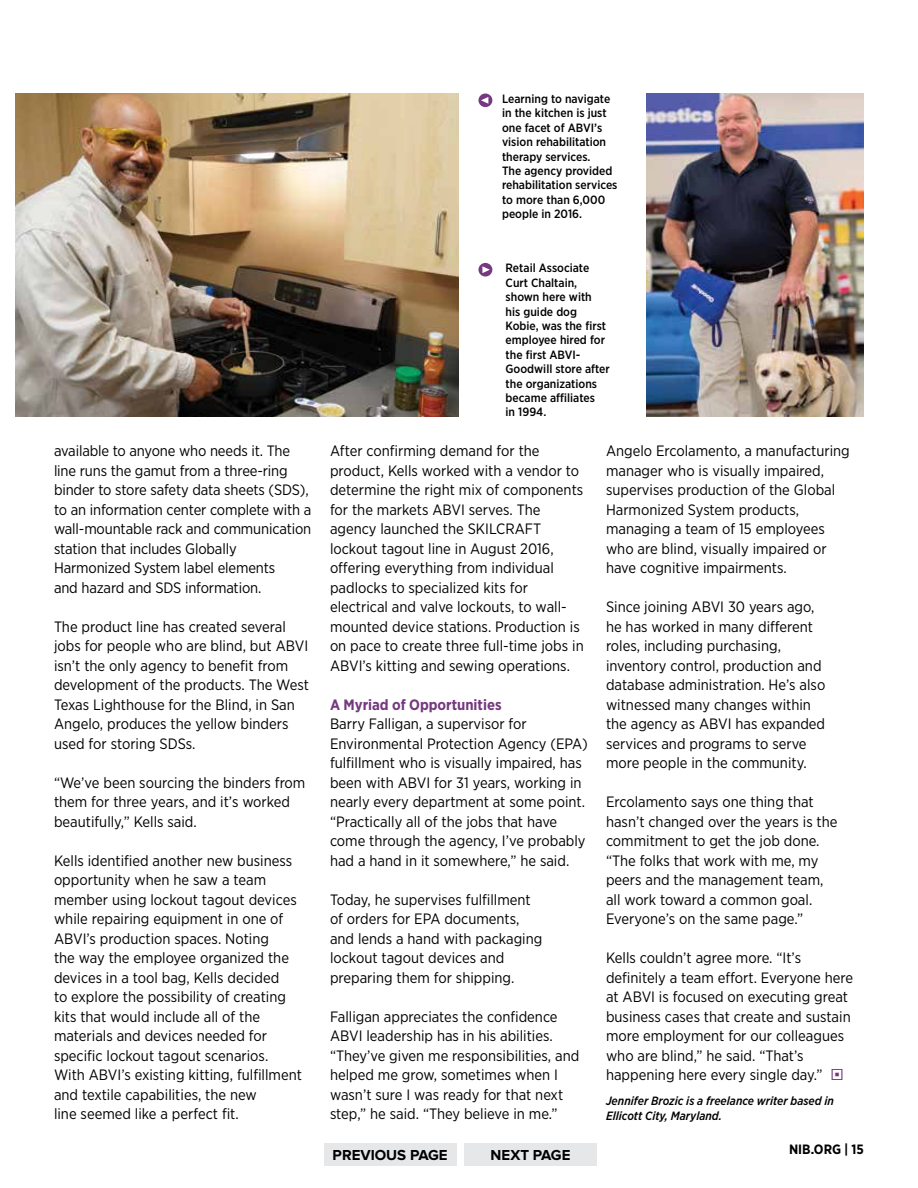
<style>
.page{position:relative;width:918px;height:1188px;background:#fff}
.page>*{position:absolute;margin:0;border:0;box-sizing:border-box;transform-origin:0 0}
.t1{font:15px/19.5px "Gotham Narrow";color:#000}
.t2{font:700 15px "Gotham Narrow";color:#74397e}
.t3{font:700 15px "Proxima Nova";color:#000}
.t4{font:700 13.5px "Gotham Narrow";color:#000}
.t5{font:500 12px/14.4px "Gotham Narrow";color:#000}
.t6{font:italic 500 12px/14.4px "Gotham Narrow";color:#000}
.s1{color:#74397e}
</style>
<div class="page">
<img style="left:647px;top:93px;width:217px;height:324px">
<svg style="left:478px;top:94px;width:14px;height:13px"></svg>
<svg style="left:481px;top:97px;width:7px;height:7px"></svg>
<div style="left:478px;top:263px;width:14px;height:14px;background:#74397e;border-radius:50%"></div>
<svg style="left:482px;top:266px;width:8px;height:7px"></svg>
<img style="left:15px;top:93px;width:444px;height:324px">
<div style="left:324px;top:1143px;width:133px;height:23px;background:#e6e7e8"></div>
<div style="left:464px;top:1143px;width:133px;height:23px;background:#e6e7e8"></div>
<p class="t1" style="left:54px;top:441px;width:259px">available to anyone who needs it. The line runs the gamut from a three-ring binder to store safety data sheets (SDS), to an information center complete with a wall-mountable rack and communication station that includes Globally Harmonized System label elements<br>and hazard and SDS information.</p>
<p class="t1" style="left:54px;top:616px;width:257px">The product line has created several jobs for people who are blind, but ABVI isn’t the only agency to benefit from development of the products. The West Texas Lighthouse for the Blind, in San Angelo, produces the yellow binders used for storing SDSs.</p>
<p class="t1" style="left:54px;top:772px;width:253px">“We’ve been sourcing the binders from them for three years, and it’s worked beautifully,” Kells said.</p>
<p class="t1" style="left:54px;top:850px;width:249px">Kells identified another new business opportunity when he saw a team member using lockout tagout devices while repairing equipment in one of ABVI’s production spaces. Noting<br>the way the employee organized the devices in a tool bag, Kells decided<br>to explore the possibility of creating kits that would include all of the materials and devices needed for specific lockout tagout scenarios.<br>With ABVI’s existing kitting, fulfillment and textile capabilities, the new<br>line seemed like a perfect fit.</p>
<p class="t5" style="left:502px;top:91px;width:117px">Learning to navigate in the kitchen is just one facet of ABVI’s vision rehabilitation therapy services.<br>The agency provided rehabilitation services to more than 6,000 people in 2016.</p>
<p class="t5" style="left:506px;top:261px;width:106px">Retail Associate<br>Curt Chaltain, shown here with<br>his guide dog<br>Kobie, was the first employee hired for the first ABVI-<br>Goodwill store after the organizations became affiliates<br>in 1994.</p>
<p class="t1" style="left:330px;top:441px;width:255px">After confirming demand for the product, Kells worked with a vendor to determine the right mix of components for the markets ABVI serves. The agency launched the SKILCRAFT lockout tagout line in August 2016, offering everything from individual padlocks to specialized kits for electrical and valve lockouts, to wall&shy;mounted device stations. Production is on pace to create three full-time jobs in ABVI’s kitting and sewing operations.</p>
<h3 class="t2" style="left:330px;top:695px;width:173px">A Myriad of Opportunities</h3>
<p class="t1" style="left:330px;top:714px;width:259px">Barry Falligan, a supervisor for Environmental Protection Agency (EPA) fulfillment who is visually impaired, has been with ABVI for 31 years, working in nearly every department at some point. “Practically all of the jobs that have come through the agency, I’ve probably had a hand in it somewhere,” he said.</p>
<p class="t1" style="left:330px;top:889px;width:214px">Today, he supervises fulfillment of orders for EPA documents, and lends a hand with packaging lockout tagout devices and preparing them for shipping.</p>
<p class="t1" style="left:330px;top:1006px;width:251px">Falligan appreciates the confidence ABVI leadership has in his abilities. “They’ve given me responsibilities, and helped me grow, sometimes when I wasn’t sure I was ready for that next step,” he said. “They believe in me.”</p>
<p class="t3" style="left:333px;top:1148px;width:117px">PREVIOUS PAGE</p>
<p class="t3" style="left:491px;top:1148px;width:81px">NEXT PAGE</p>
<p class="t1" style="left:606px;top:441px;width:245px">Angelo Ercolamento, a manufacturing manager who is visually impaired, supervises production of the Global Harmonized System products, managing a team of 15 employees who are blind, visually impaired or have cognitive impairments.</p>
<p class="t1" style="left:606px;top:597px;width:221px">Since joining ABVI 30 years ago, he has worked in many different roles, including purchasing, inventory control, production and database administration. He’s also witnessed many changes within the agency as ABVI has expanded services and programs to serve more people in the community.</p>
<p class="t1" style="left:606px;top:792px;width:233px">Ercolamento says one thing that hasn’t changed over the years is the commitment to get the job done. “The folks that work with me, my peers and the management team, all work toward a common goal.<br>Everyone’s on the same page.”</p>
<p class="t1" style="left:606px;top:948px;width:249px">Kells couldn’t agree more. “It’s definitely a team effort. Everyone here at ABVI is focused on executing great business cases that create and sustain more employment for our colleagues who are blind,” he said. “That’s happening here every single day.” <span class="s1">◻</span></p>
<p class="t6" style="left:606px;top:1094px;width:230px">Jennifer Brozic is a freelance writer based in<br>Ellicott City, Maryland.</p>
<p class="t4" style="left:789px;top:1140px;width:76px">NIB.ORG | 15</p>
</div>
